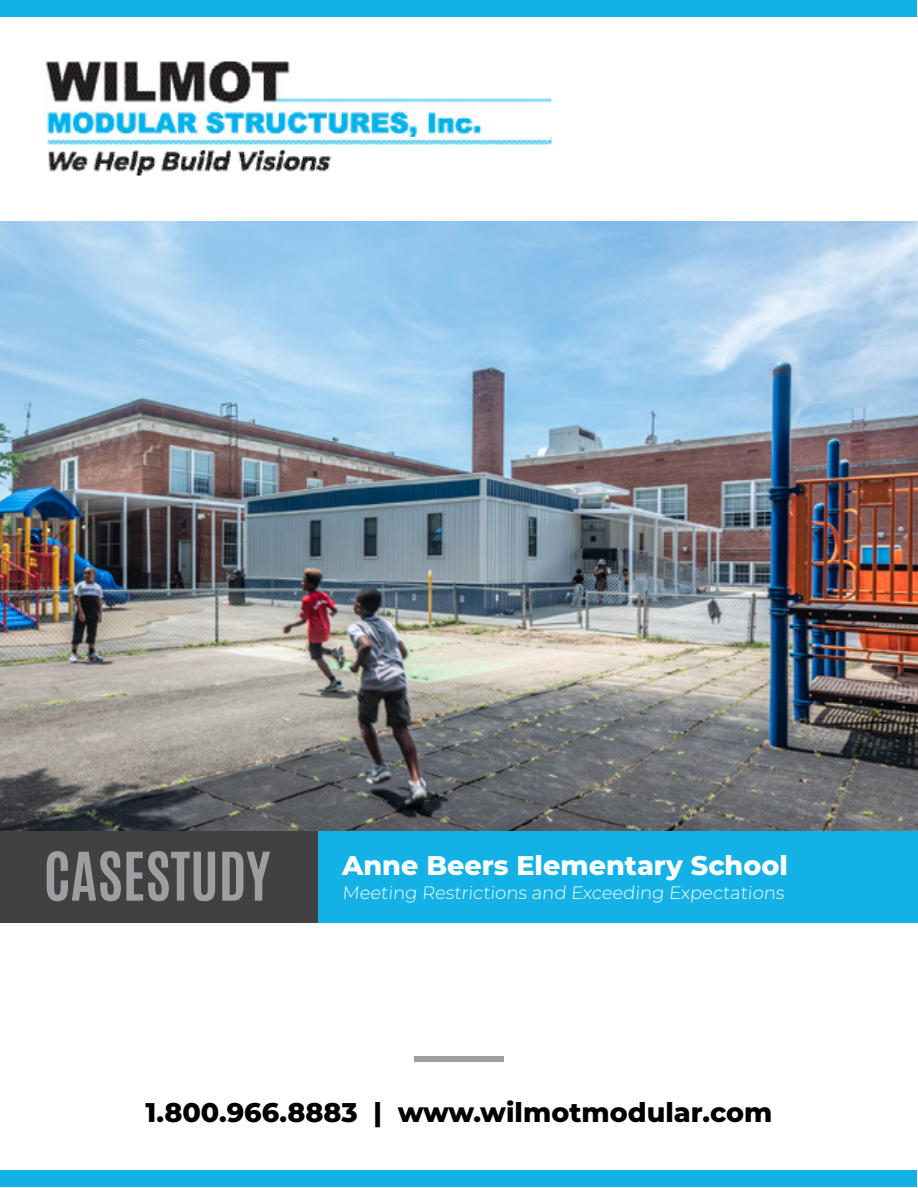
<style>
.page{position:relative;width:918px;height:1188px;background:#fff}
.page>*{position:absolute;margin:0;border:0;box-sizing:border-box;transform-origin:0 0}
.t1{font:700 57px "Antonio";color:#9d9fa2}
.t2{font:800 27px "Montserrat";color:#000}
.t3{font:800 27px "Montserrat";color:#fff}
.t4{font:300 18px "Montserrat";color:#fff}
</style>
<div class="page">
<img style="left:0;top:221px;width:918px;height:610px">
<img style="left:45px;top:61px;width:506px;height:115px">
<div style="left:318px;top:831px;width:600px;height:92px;background:#14b1e7"></div>
<div style="left:0;top:831px;width:318px;height:91px;background:#414042"></div>
<div style="left:414px;top:1056px;width:90px;height:6px;background:#9d9fa2"></div>
<div style="left:1px;top:1171px;width:916px;height:16px;background:#14b1e7"></div>
<div style="left:1px;top:0;width:916px;height:16px;background:#14b1e7"></div>
<h1 class="t1" style="left:44px;top:833px;width:228px">CASESTUDY</h1>
<h2 class="t3" style="left:342px;top:846px;width:447px">Anne Beers Elementary School</h2>
<p class="t4" style="left:342px;top:881px;width:446px">Meeting Restrictions and Exceeding Expectations</p>
<h2 class="t2" style="left:146px;top:1093px;width:628px">1.800.966.8883 | www.wilmotmodular.com</h2>
</div>
